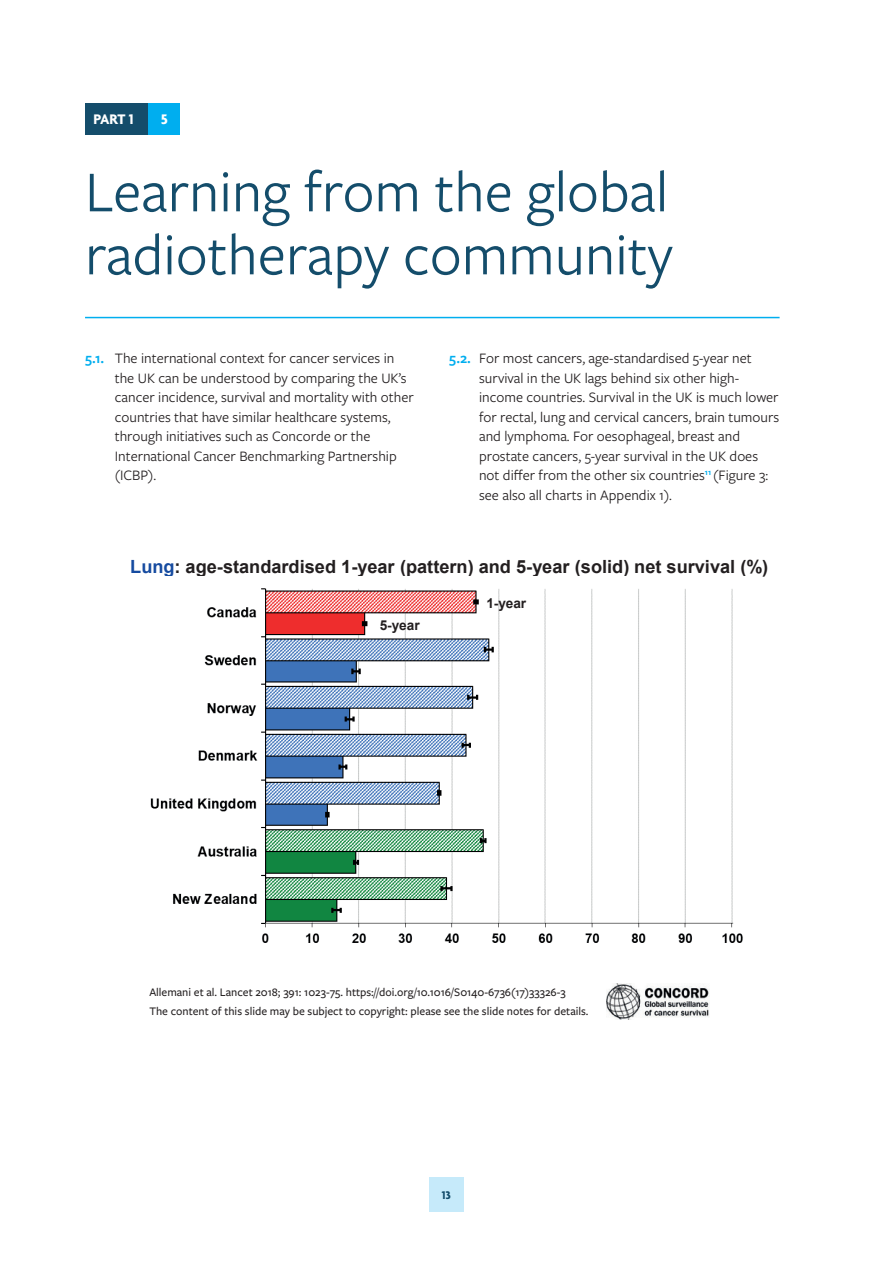
<style>
.page{position:relative;width:893px;height:1263px;background:#fff}
.page>*{position:absolute;margin:0;border:0;box-sizing:border-box;transform-origin:0 0}
.t1{font:60px/63px "Freight Sans Pro";color:#144d6b}
.t2{font:700 18.15px "Arial";color:#231f20}
.t3{font:15px/19.5px "Freight Sans Pro";color:#231f20}
.t4{font:700 15px "Agenda";color:#fff}
.t5{font:700 13.65px "Arial";letter-spacing:-.005em;color:#231f20}
.t6{font:500 12px/18.6px "Freight Sans Pro";color:#231f20}
.t7{font:700 12px "Agenda";color:#144d6b}
.s1{font-weight:600;color:#00aeef}
.s2{color:#164ba0}
</style>
<div class="page">
<div style="left:429px;top:1178px;width:34px;height:34px;background:#c6eafa"></div>
<div style="left:85px;top:104px;width:64px;height:31px;background:#144d6b"></div>
<div style="left:149px;top:104px;width:31px;height:31px;background:#00aeef"></div>
<hr style="left:85px;top:317px;width:695px;height:1px;background:#00aeef">
<img style="left:150px;top:588px;width:593px;height:355px">
<img style="left:606px;top:983px;width:104px;height:37px">
<p class="t4" style="left:94px;top:112px;width:41px">PART 1</p>
<p class="t4" style="left:161px;top:112px;width:9px">5</p>
<h1 class="t1" style="left:85px;top:158px;width:589px">Learning from the global radiotherapy community</h1>
<p class="t3" style="left:115px;top:348px;width:300px;text-indent:-30px"><span class="s1">5.1.</span> The international context for cancer services in the UK can be understood by comparing the UK’s cancer incidence, survival and mortality with other countries that have similar healthcare systems, through initiatives such as Concorde or the International Cancer Benchmarking Partnership (ICBP).</p>
<p class="t3" style="left:479px;top:348px;width:302px;text-indent:-30px"><span class="s1">5.2.</span> For most cancers, age-standardised 5-year net survival in the UK lags behind six other high&shy;income countries. Survival in the UK is much lower for rectal, lung and cervical cancers, brain tumours and lymphoma. For oesophageal, breast and prostate cancers, 5-year survival in the UK does not differ from the other six countries<sup>11</sup> (Figure 3: see also all charts in Appendix 1).</p>
<p class="t2" style="left:130px;top:555px;width:639px"><span class="s2">Lung</span>: age-standardised 1-year (pattern) and 5-year (solid) net survival (%)</p>
<p class="t5" style="left:486px;top:594px;width:41px">1-year</p>
<p class="t5" style="left:380px;top:616px;width:41px">5-year</p>
<p class="t6" style="left:149px;top:982px;width:441px">Allemani et al. Lancet 2018; 391: 1023-75. https://doi.org/10.1016/S0140-6736(17)33326-3<br>The content of this slide may be subject to copyright: please see the slide notes for details.</p>
<p class="t7" style="left:442px;top:1189px;width:11px">13</p>
</div>
